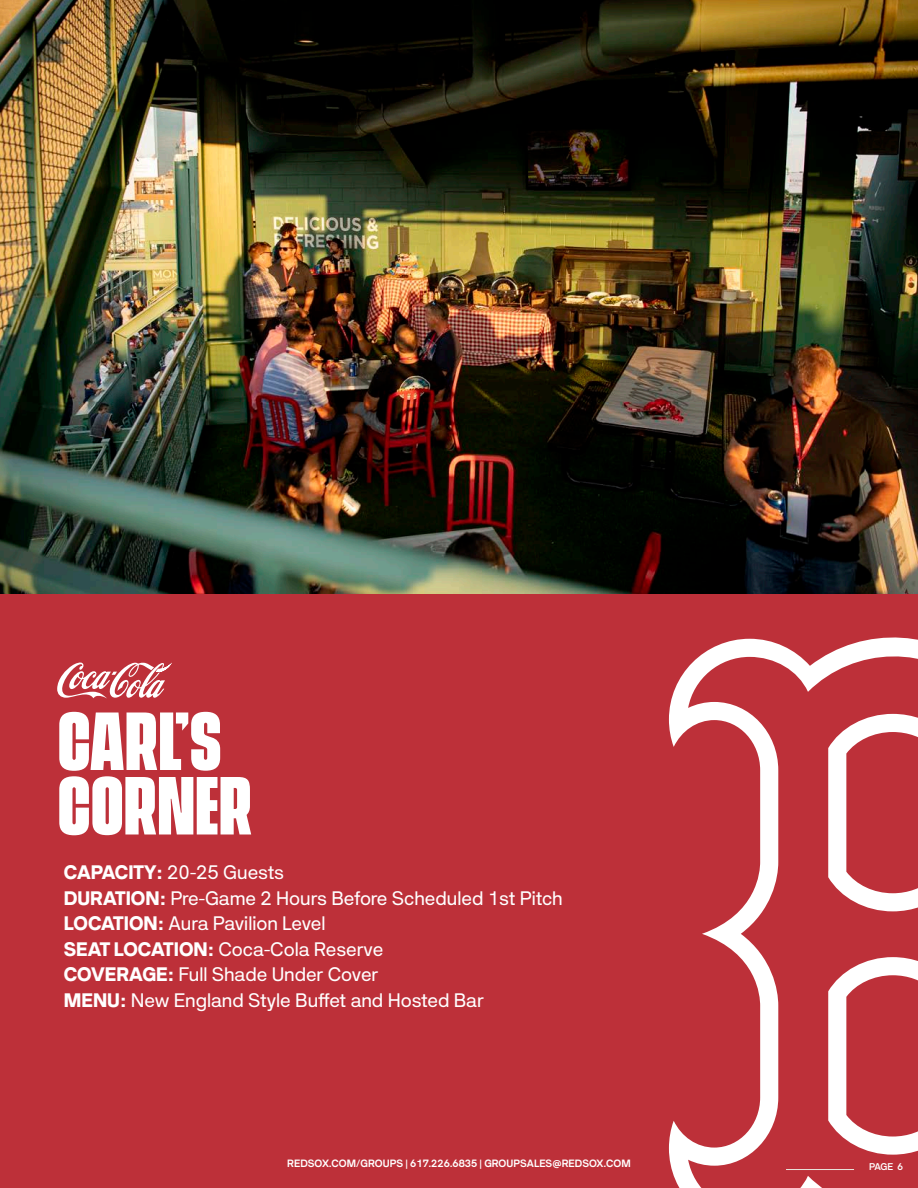
<style>
.page{position:relative;width:918px;height:1188px;background:#bd3039}
.page>*{position:absolute;margin:0;border:0;box-sizing:border-box;transform-origin:0 0}
.Cover{font:800 75px "Vanguard CF";letter-spacing:.01em;color:#fff}
.Body_White{font:18px "HK Requisite";letter-spacing:-.005em;color:#fff}
.t1{font:700 9.75px "HK Requisite";letter-spacing:.005em;color:#fff}
.t2{font:600 9px "HK Requisite";color:#fff}
.s1{font-weight:900}
</style>
<div class="page">
<img style="left:0;top:0;width:918px;height:593px">
<svg style="left:669px;top:638px;width:249px;height:550px"></svg>
<svg style="left:828px;top:714px;width:90px;height:197px"></svg>
<svg style="left:828px;top:957px;width:90px;height:198px"></svg>
<svg style="left:57px;top:662px;width:115px;height:37px"></svg>
<p class="Cover" style="left:58px;top:683px;width:166px">CARL’S</p>
<p class="Cover" style="left:58px;top:748px;width:196px">CORNER</p>
<p class="Body_White" style="left:64px;top:861px;width:222px"><span class="s1">CAPACITY:</span> 20-25 Guests</p>
<p class="Body_White" style="left:64px;top:887px;width:501px"><span class="s1">DURATION:</span> Pre-Game 2 Hours Before Scheduled 1st Pitch</p>
<p class="Body_White" style="left:64px;top:912px;width:263px"><span class="s1">LOCATION:</span> Aura Pavilion Level</p>
<p class="Body_White" style="left:64px;top:938px;width:321px"><span class="s1">SEAT LOCATION:</span> Coca-Cola Reserve</p>
<p class="Body_White" style="left:64px;top:963px;width:316px"><span class="s1">COVERAGE:</span> Full Shade Under Cover</p>
<p class="Body_White" style="left:64px;top:989px;width:422px"><span class="s1">MENU:</span> New England Style Buffet and Hosted Bar</p>
<p class="t1" style="left:287px;top:1158px;width:345px">REDSOX.COM/GROUPS | 617.226.6835 | GROUPSALES@REDSOX.COM</p>
<p class="t2" style="left:869px;top:1162px;width:35px">PAGE 6</p>
</div>
